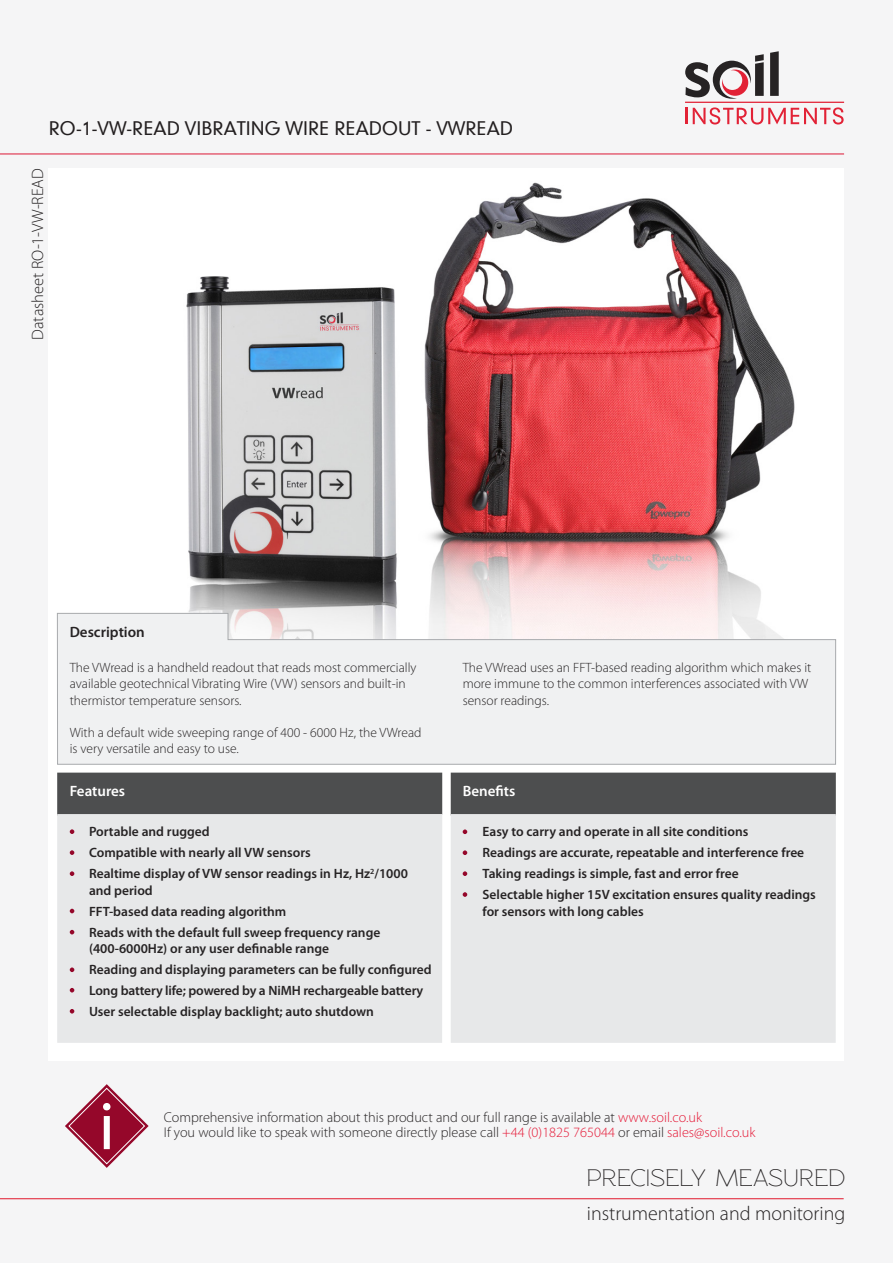
<style>
.page{position:relative;width:893px;height:1263px;background:#f5f5f6}
.page>*{position:absolute;margin:0;border:0;box-sizing:border-box;transform-origin:0 0}
.t1{font:24.75px "Rawengulk";color:#262324}
.t2{font:300 19.95px "Myriad Pro";color:#262324}
.t3{font:18px "Geometric 706 BT Medium B";color:#231f20}
.t4{font:300 16.5px "Myriad Pro";color:#262324}
.t5{font:600 15px "Myriad Pro";color:#fff}
.t6{font:600 15px "Myriad Pro";color:#262324}
.t7{font:300 14.25px "Myriad Pro";color:#262324}
.Titles{font:600 13.5px/16.2px "Myriad Pro";color:#262324}
.t8{font:300 13.5px/16.2px "Myriad Pro";color:#262324}
.s1{color:#e51836}
</style>
<div class="page">
<hr style="left:0;top:154px;width:844px;height:1px;background:#e51836">
<div style="left:49px;top:168px;width:795px;height:892px;background:#fff"></div>
<img style="left:101px;top:182px;width:694px;height:431px">
<svg style="left:65px;top:1084px;width:84px;height:84px"></svg>
<hr style="left:0;top:1198px;width:844px;height:1px;background:#e22236">
<svg style="left:770px;top:51px;width:9px;height:45px"></svg>
<svg style="left:685px;top:54px;width:79px;height:45px"></svg>
<hr style="left:685px;top:102px;width:159px;height:1px;background:#e22236">
<svg style="left:686px;top:107px;width:158px;height:18px"></svg>
<svg style="left:57px;top:613px;width:779px;height:152px"></svg>
<div style="left:57px;top:773px;width:385px;height:41px;background:#4d4e4f"></div>
<div style="left:57px;top:814px;width:385px;height:229px;background:#e7e8e9"></div>
<svg style="left:70px;top:850px;width:4px;height:5px"></svg>
<svg style="left:70px;top:988px;width:4px;height:4px"></svg>
<svg style="left:70px;top:871px;width:4px;height:5px"></svg>
<svg style="left:70px;top:1009px;width:4px;height:4px"></svg>
<svg style="left:70px;top:909px;width:4px;height:4px"></svg>
<svg style="left:70px;top:930px;width:4px;height:4px"></svg>
<svg style="left:70px;top:829px;width:4px;height:5px"></svg>
<svg style="left:70px;top:967px;width:4px;height:5px"></svg>
<div style="left:451px;top:773px;width:385px;height:41px;background:#4d4e4f"></div>
<div style="left:451px;top:814px;width:385px;height:229px;background:#e7e8e9"></div>
<svg style="left:463px;top:850px;width:4px;height:5px"></svg>
<svg style="left:463px;top:871px;width:4px;height:5px"></svg>
<svg style="left:463px;top:829px;width:4px;height:5px"></svg>
<svg style="left:463px;top:892px;width:4px;height:5px"></svg>
<p class="t3" style="left:49px;top:116px;width:466px">RO-1-VW-READ VIBRATING WIRE READOUT - VWREAD</p>
<p class="t4" style="left:28px;top:340px;width:173px;rotate:-90deg">Datasheet RO-1-VW-READ</p>
<p class="t6" style="left:70px;top:622px;width:77px">Description</p>
<p class="t8" style="left:70px;top:659px;width:348px">The VWread is a handheld readout that reads most commercially available geotechnical Vibrating Wire (VW) sensors and built-in thermistor temperature sensors.</p>
<p class="t8" style="left:70px;top:724px;width:353px">With a default wide sweeping range of 400 - 6000 Hz, the VWread is very versatile and easy to use.</p>
<p class="t5" style="left:70px;top:781px;width:57px">Features</p>
<p class="Titles" style="left:89px;top:823px;width:122px">Portable and rugged</p>
<p class="Titles" style="left:89px;top:844px;width:223px">Compatible with nearly all VW sensors</p>
<p class="Titles" style="left:89px;top:865px;width:320px">Realtime display of VW sensor readings in Hz, Hz<sup>2</sup>/1000 and period</p>
<p class="Titles" style="left:89px;top:902px;width:199px">FFT-based data reading algorithm</p>
<p class="Titles" style="left:89px;top:923px;width:293px">Reads with the default full sweep frequency range (400-6000Hz) or any user definable range</p>
<p class="Titles" style="left:89px;top:958px;width:344px;line-height:21px">Reading and displaying parameters can be fully configured<br>Long battery life; powered by a NiMH rechargeable battery</p>
<p class="Titles" style="left:89px;top:1003px;width:287px">User selectable display backlight; auto shutdown</p>
<p class="t8" style="left:463px;top:659px;width:350px">The VWread uses an FFT-based reading algorithm which makes it more immune to the common interferences associated with VW sensor readings.</p>
<p class="t5" style="left:463px;top:781px;width:54px">Benefits</p>
<p class="Titles" style="left:483px;top:823px;width:267px">Easy to carry and operate in all site conditions</p>
<p class="Titles" style="left:483px;top:844px;width:323px">Readings are accurate, repeatable and interference free</p>
<p class="Titles" style="left:483px;top:865px;width:258px">Taking readings is simple, fast and error free</p>
<p class="Titles" style="left:483px;top:886px;width:335px">Selectable higher 15V excitation ensures quality readings for sensors with long cables</p>
<p class="t7" style="left:164px;top:1109px;width:540px">Comprehensive information about this product and our full range is available at <span class="s1">www.soil.co.uk</span></p>
<p class="t7" style="left:164px;top:1124px;width:593px">If you would like to speak with someone directly please call <span class="s1">+44 (0)1825 765044</span> or email <span class="s1">sales@soil.co.uk</span></p>
<p class="t1" style="left:587px;top:1164px;width:260px">PRECISELY MEASURED</p>
<p class="t2" style="left:587px;top:1201px;width:260px">instrumentation and monitoring</p>
</div>
